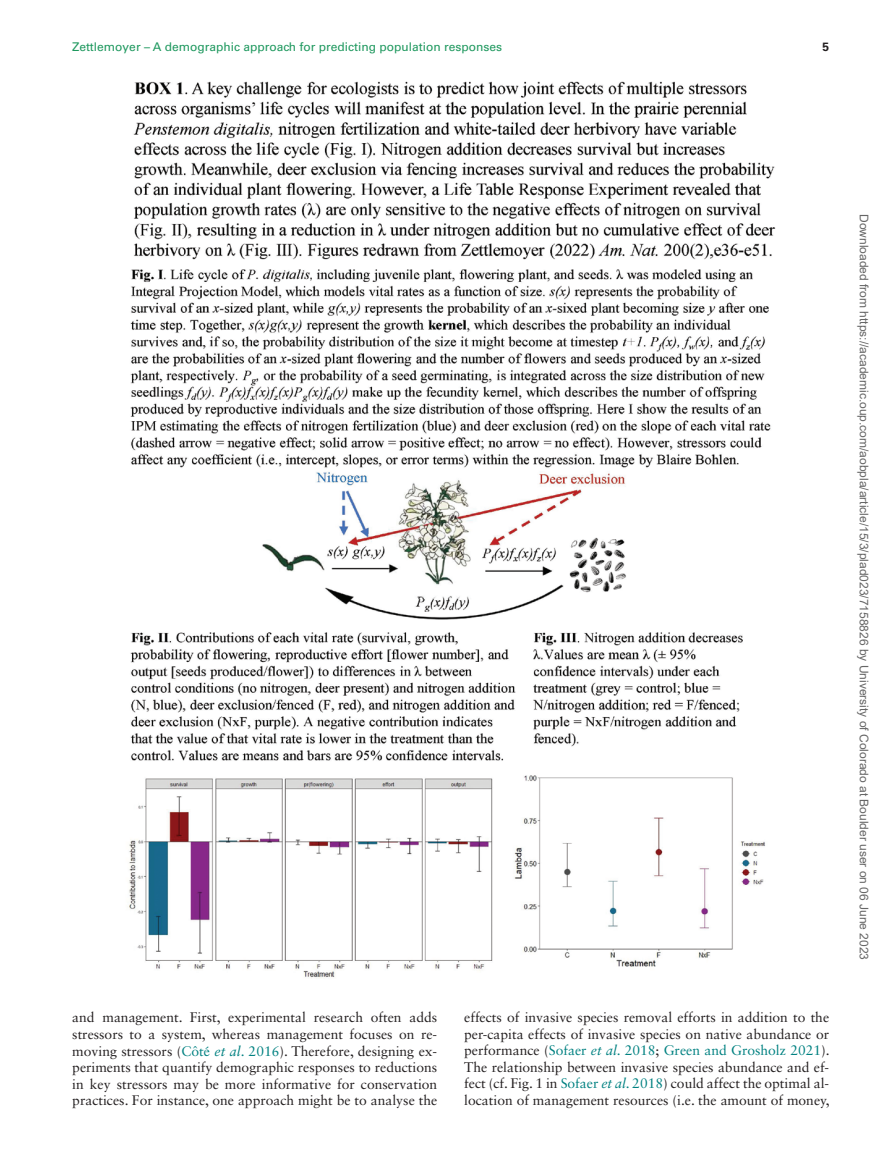
<style>
.page{position:relative;width:893px;height:1174px;background:#fff}
.page>*{position:absolute;margin:0;border:0;box-sizing:border-box;transform-origin:0 0}
.t1{font:13.8px/16.5px "Sabon LT Std";color:#231f20;text-align:justify}
.t2{font:12px "Arial";color:#666}
.t3{font:12px "Univers LT Std";color:#1e985e}
.t4{font:700 12px "Univers LT Std";color:#231f20}
.s1{color:#008181}
.s2{font-family:"STIX General";color:#008181}
.s3{font-style:italic;color:#008181}
</style>
<div class="page">
<img style="left:129px;top:81px;width:647px;height:897px">
<p class="t3" style="left:72px;top:40px;width:431px">Zettlemoyer – A demographic approach for predicting population responses</p>
<p class="t4" style="left:822px;top:40px;width:8px">5</p>
<p class="t1" style="left:72px;top:1009px;width:366px">and management. First, experimental research often adds stressors to a system, whereas management focuses on re&shy;moving stressors (<span class="s1">Côt</span><span class="s2">é</span> <span class="s3">et al</span><span class="s1">. 2016</span>). Therefore, designing ex&shy;periments that quantify demographic responses to reductions in key stressors may be more informative for conservation practices. For instance, one approach might be to analyse the</p>
<p class="t1" style="left:464px;top:1009px;width:367px">effects of invasive species removal efforts in addition to the per-capita effects of invasive species on native abundance or performance (<span class="s1">Sofaer</span> <span class="s3">et al</span><span class="s1">. 2018</span>; <span class="s1">Green and Grosholz 2021</span>).<br>The relationship between invasive species abundance and ef&shy;fect (cf. Fig. 1 in <span class="s1">Sofaer</span> <span class="s3">et al</span><span class="s1">. 2018</span>) could affect the optimal al&shy;location of management resources (i.e. the amount of money,</p>
<p class="t2" style="left:868px;top:214px;width:747px;rotate:90deg">Downloaded from https://academic.oup.com/aobpla/article/15/3/plad023/7158826 by University of Colorado at Boulder user on 06 June 2023</p>
</div>
